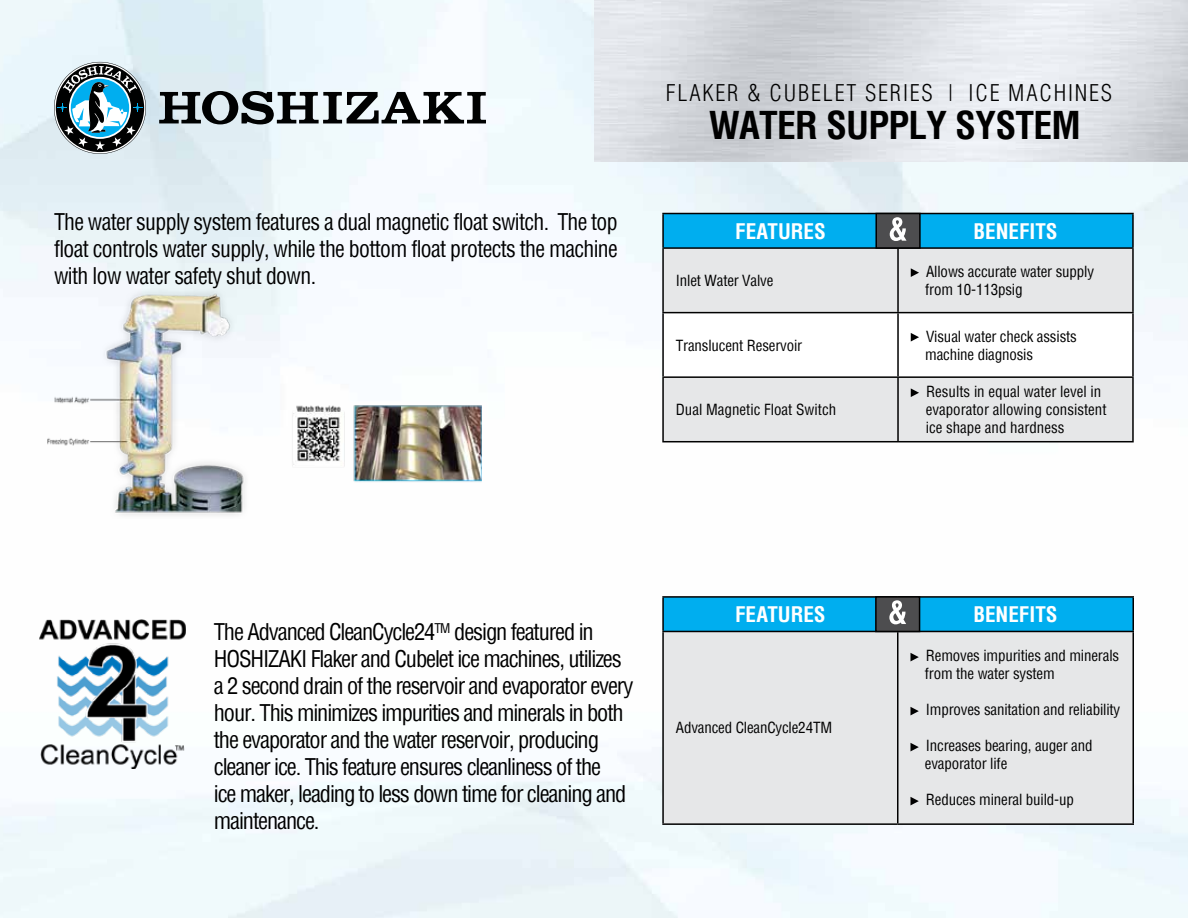
<style>
.page{position:relative;width:1188px;height:918px;background:#fff}
.page>*{position:absolute;margin:0;border:0;box-sizing:border-box;transform-origin:0 0}
.t1{font:700 condensed 37.5px "Helvetica";letter-spacing:-.02em;color:#000}
.t2{font:condensed 22.5px/27px "Helvetica";letter-spacing:-.05em;color:#000;text-align:justify}
.t3{font:300 condensed 22.5px "Helvetica";letter-spacing:.08em;color:#000}
.t4{font:700 condensed 21px "Helvetica";color:#fff}
.t5{font:condensed 15px/18px "Helvetica";letter-spacing:-.01em;color:#000}
</style>
<div class="page">
<img style="left:0;top:0;width:1188px;height:918px">
<img style="left:594px;top:0;width:594px;height:162px">
<svg style="left:54px;top:62px;width:92px;height:92px"></svg>
<svg style="left:159px;top:91px;width:327px;height:33px"></svg>
<img style="left:47px;top:270px;width:435px;height:248px">
<div style="left:663px;top:214px;width:235px;height:34px;background:#00aeef"></div>
<div style="left:898px;top:214px;width:235px;height:34px;background:#00aeef"></div>
<div style="left:664px;top:249px;width:468px;height:192px;background:#e6e7e8"></div>
<hr style="left:898px;top:213px;width:236px;height:1px;background:#000">
<hr style="left:1132px;top:214px;width:2px;height:33px;background:#000">
<hr style="left:898px;top:247px;width:236px;height:2px;background:#000">
<hr style="left:662px;top:213px;width:236px;height:1px;background:#000">
<hr style="left:662px;top:214px;width:2px;height:33px;background:#000">
<hr style="left:662px;top:247px;width:236px;height:2px;background:#000">
<hr style="left:662px;top:376px;width:236px;height:2px;background:#000">
<hr style="left:662px;top:378px;width:2px;height:63px;background:#000">
<hr style="left:662px;top:441px;width:236px;height:1px;background:#000">
<hr style="left:898px;top:376px;width:236px;height:2px;background:#000">
<hr style="left:897px;top:378px;width:2px;height:63px;background:#000">
<hr style="left:1132px;top:378px;width:2px;height:63px;background:#000">
<hr style="left:898px;top:441px;width:236px;height:1px;background:#000">
<hr style="left:662px;top:249px;width:2px;height:63px;background:#000">
<hr style="left:897px;top:249px;width:2px;height:63px;background:#000">
<hr style="left:1132px;top:249px;width:2px;height:63px;background:#000">
<hr style="left:662px;top:312px;width:236px;height:1px;background:#000">
<hr style="left:662px;top:313px;width:2px;height:63px;background:#000">
<hr style="left:898px;top:312px;width:236px;height:1px;background:#000">
<hr style="left:1132px;top:313px;width:2px;height:63px;background:#000">
<svg style="left:911px;top:268px;width:8px;height:9px"></svg>
<svg style="left:663px;top:313px;width:470px;height:64px"></svg>
<svg style="left:911px;top:388px;width:8px;height:9px"></svg>
<div style="left:876px;top:214px;width:44px;height:34px;background:#4d4d4f"></div>
<div style="left:875px;top:213px;width:46px;height:36px;border:2px solid #000"></div>
<svg style="left:890px;top:217px;width:17px;height:24px"></svg>
<img style="left:40px;top:619px;width:145px;height:149px">
<div style="left:663px;top:597px;width:235px;height:34px;background:#00aeef"></div>
<div style="left:898px;top:597px;width:235px;height:34px;background:#00aeef"></div>
<div style="left:664px;top:632px;width:468px;height:191px;background:#e6e7e8"></div>
<hr style="left:898px;top:596px;width:236px;height:2px;background:#000">
<hr style="left:1132px;top:598px;width:2px;height:33px;background:#000">
<hr style="left:898px;top:631px;width:236px;height:1px;background:#000">
<hr style="left:662px;top:596px;width:236px;height:2px;background:#000">
<hr style="left:662px;top:598px;width:2px;height:33px;background:#000">
<hr style="left:662px;top:631px;width:236px;height:1px;background:#000">
<hr style="left:662px;top:632px;width:2px;height:191px;background:#000">
<hr style="left:897px;top:632px;width:1px;height:191px;background:#000">
<hr style="left:1132px;top:632px;width:2px;height:191px;background:#000">
<hr style="left:662px;top:823px;width:236px;height:2px;background:#000">
<hr style="left:898px;top:823px;width:236px;height:2px;background:#000">
<svg style="left:911px;top:653px;width:8px;height:8px"></svg>
<svg style="left:911px;top:707px;width:8px;height:8px"></svg>
<svg style="left:911px;top:743px;width:8px;height:8px"></svg>
<svg style="left:911px;top:797px;width:8px;height:8px"></svg>
<div style="left:875px;top:596px;width:45px;height:36px;background:#4d4d4f;border:2px solid #000"></div>
<svg style="left:889px;top:600px;width:17px;height:24px"></svg>
<p class="t2" style="left:54px;top:208px;width:565px">The water supply system features a dual magnetic float switch. The top float controls water supply, while the bottom float protects the machine with low water safety shut down.</p>
<p class="t3" style="left:666px;top:80px;width:448px">FLAKER &amp; CUBELET SERIES | ICE MACHINES</p>
<h1 class="t1" style="left:709px;top:100px;width:374px">WATER SUPPLY SYSTEM</h1>
<p class="t4" style="left:735px;top:217px;width:92px">FEATURES</p>
<p class="t4" style="left:973px;top:217px;width:86px">BENEFITS</p>
<p class="t5" style="left:676px;top:271px;width:99px">Inlet Water Valve</p>
<p class="t5" style="left:925px;top:262px;width:170px">Allows accurate water supply from 10-113psig</p>
<p class="t5" style="left:676px;top:336px;width:128px">Translucent Reservoir</p>
<p class="t5" style="left:925px;top:327px;width:153px">Visual water check assists machine diagnosis</p>
<p class="t5" style="left:676px;top:400px;width:162px">Dual Magnetic Float Switch</p>
<p class="t5" style="left:926px;top:382px;width:182px">Results in equal water level in evaporator allowing consistent ice shape and hardness</p>
<p class="t2" style="left:214px;top:618px;width:421px;text-align:left">The Advanced CleanCycle24<sup>TM</sup> design featured in HOSHIZAKI Flaker and Cubelet ice machines, utilizes a 2 second drain of the reservoir and evaporator every hour. This minimizes impurities and minerals in both the evaporator and the water reservoir, producing cleaner ice. This feature ensures cleanliness of the<br>ice maker, leading to less down time for cleaning and maintenance.</p>
<p class="t4" style="left:735px;top:601px;width:92px">FEATURES</p>
<p class="t4" style="left:973px;top:601px;width:86px">BENEFITS</p>
<p class="t5" style="left:676px;top:719px;width:158px">Advanced CleanCycle24TM</p>
<p class="t5" style="left:925px;top:647px;width:196px">Removes impurities and minerals from the water system</p>
<p class="t5" style="left:926px;top:701px;width:196px">Improves sanitation and reliability</p>
<p class="t5" style="left:925px;top:737px;width:169px">Increases bearing, auger and evaporator life</p>
<p class="t5" style="left:926px;top:791px;width:150px">Reduces mineral build-up</p>
</div>
